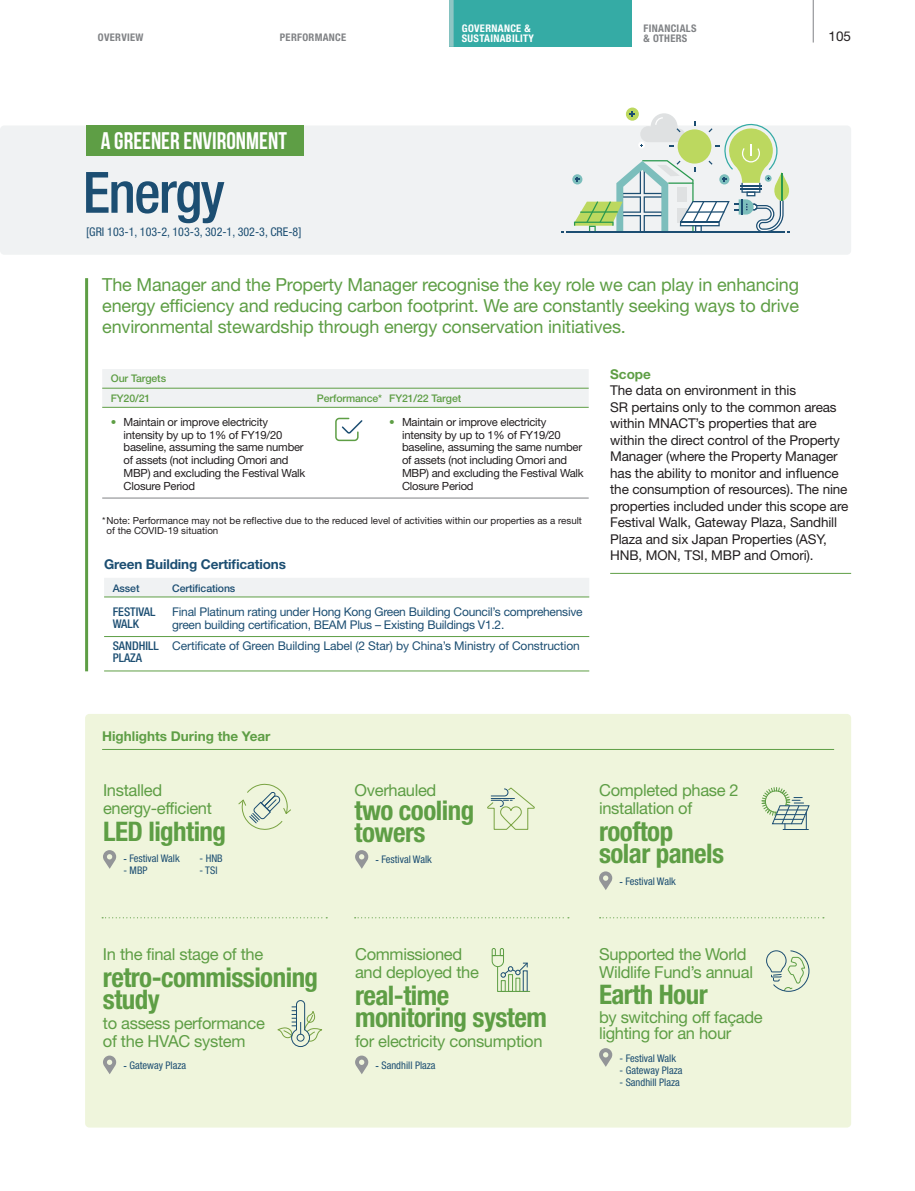
<style>
.page{position:relative;width:915px;height:1191px;background:#fff}
.page>*{position:absolute;margin:0;border:0;box-sizing:border-box;transform-origin:0 0}
.t1{font:500 condensed 57px "Helvetica Neue LT Std";letter-spacing:-.03em;color:#1c4e72}
.t2{font:700 condensed 27px/22.5px "Helvetica Neue LT Std";letter-spacing:-.02em;color:#5e9e45}
.t3{font:700 24px "Bebas Neue";color:#fff}
.t4{font:18px/21px "Helvetica Neue LT Std";letter-spacing:-.01em;color:#5e9e45;text-align:justify}
.t5{font:16.5px/18px "Helvetica Neue LT Std";letter-spacing:-.02em;color:#5e9e45}
.t6{font:13.5px/16.5px "Helvetica Neue LT Std";letter-spacing:-.01em;color:#231f20}
.t7{font:700 13.5px "Helvetica Neue LT Std";color:#5e9e45}
.t8{font:700 13.5px "Helvetica Neue LT Std";letter-spacing:-.01em;color:#1c4e72}
.t9{font:12px/13.5px "Helvetica Neue LT Std";letter-spacing:-.02em;color:#1c4e72}
.t10{font:condensed 12px "Helvetica Neue LT Std";color:#1c4e72}
.t11{font:500 condensed 12px/12px "Helvetica Neue LT Std";color:#1c4e72}
.t12{font:11.25px/12.8px "Helvetica Neue LT Std";letter-spacing:-.02em;color:#231f20}
.t13{font:condensed 10.5px "Helvetica Neue LT Std";color:#1c4e72}
.t14{font:500 10.5px/20.2px "Helvetica Neue LT Std";letter-spacing:-.01em;color:#5e9e45}
.t15{font:700 condensed 10.5px/9.8px "Helvetica Neue LT Std";letter-spacing:.03em;color:#808285}
.t16{font:700 condensed 10.5px/9.8px "Helvetica Neue LT Std";letter-spacing:.03em;color:#fff}
.t17{font:500 10.5px "Helvetica Neue LT Std";letter-spacing:-.01em;color:#1c4e72}
.t18{font:9.75px/10.5px "Helvetica Neue LT Std";color:#231f20}
.s1{color:#5e9e45}
.s2{font-weight:500;font-stretch:normal;font-size:9px}
</style>
<div class="page">
<hr style="left:610px;top:573px;width:240px;height:1px;background:#5e9e45">
<div style="left:104px;top:578px;width:485px;height:18px;background:#f0f2f3"></div>
<hr style="left:104px;top:596px;width:485px;height:1px;background:#5e9e45">
<hr style="left:104px;top:636px;width:485px;height:1px;background:#5e9e45">
<hr style="left:104px;top:670px;width:485px;height:1px;background:#5e9e45">
<hr style="left:85px;top:278px;width:3px;height:393px;background:#5e9e45">
<div style="left:102px;top:369px;width:486px;height:38px;background:#f0f2f3"></div>
<hr style="left:102px;top:388px;width:486px;height:1px;background:#5e9e45">
<hr style="left:102px;top:407px;width:486px;height:1px;background:#5e9e45">
<hr style="left:102px;top:498px;width:486px;height:1px;background:#808285">
<svg style="left:335px;top:417px;width:28px;height:25px"></svg>
<div style="left:0;top:125px;width:850px;height:130px;background:#f0f2f3;border-radius:4px"></div>
<div style="left:625px;top:108px;width:13px;height:13px;background:#bcd85f;border-radius:50%"></div>
<svg style="left:573px;top:111px;width:216px;height:122px"></svg>
<hr style="left:566px;top:231px;width:218px;height:2px;background:#1c4e72">
<div style="left:86px;top:125px;width:217px;height:31px;background:#5e9e45"></div>
<div style="left:85px;top:714px;width:765px;height:413px;background:#eff5dc;border-radius:4px"></div>
<hr style="left:102px;top:749px;width:731px;height:1px;background:#5e9e45">
<svg style="left:355px;top:850px;width:13px;height:19px"></svg>
<svg style="left:487px;top:787px;width:48px;height:43px"></svg>
<svg style="left:599px;top:871px;width:13px;height:19px"></svg>
<svg style="left:761px;top:787px;width:48px;height:43px"></svg>
<svg style="left:355px;top:1055px;width:13px;height:19px"></svg>
<svg style="left:491px;top:948px;width:39px;height:44px"></svg>
<svg style="left:102px;top:917px;width:225px;height:1px"></svg>
<svg style="left:354px;top:917px;width:214px;height:1px"></svg>
<svg style="left:599px;top:917px;width:224px;height:1px"></svg>
<svg style="left:103px;top:1055px;width:13px;height:19px"></svg>
<svg style="left:277px;top:1000px;width:45px;height:47px"></svg>
<svg style="left:599px;top:1048px;width:13px;height:18px"></svg>
<svg style="left:766px;top:950px;width:43px;height:42px"></svg>
<svg style="left:103px;top:850px;width:13px;height:19px"></svg>
<svg style="left:238px;top:783px;width:53px;height:47px"></svg>
<div style="left:449px;top:0;width:182px;height:47px;background:#35aba5"></div>
<hr style="left:812px;top:0;width:1px;height:43px;background:#808285">
<hr style="left:449px;top:0;width:4px;height:47px;background:#8fc6c4">
<p class="t16" style="left:461px;top:24px;width:74px">GOVERNANCE &amp;<br>SUSTAINABILITY</p>
<p class="t15" style="left:643px;top:24px;width:54px">FINANCIALS &amp; OTHERS</p>
<p class="t15" style="left:98px;top:34px;width:47px">OVERVIEW</p>
<p class="t15" style="left:280px;top:34px;width:68px">PERFORMANCE</p>
<p class="t6" style="left:828px;top:29px;width:24px">105</p>
<h3 class="t3" style="left:101px;top:126px;width:187px">A GREENER ENVIRONMENT</h3>
<h1 class="t1" style="left:83px;top:172px;width:143px">Energy</h1>
<p class="t10" style="left:86px;top:227px;width:217px">[GRI 103-1, 103-2, 103-3, 302-1, 302-3, CRE-8]</p>
<p class="t4" style="left:102px;top:277px;width:698px">The Manager and the Property Manager recognise the key role we can play in enhancing energy efficiency and reducing carbon footprint. We are constantly seeking ways to drive environmental stewardship through energy conservation initiatives.</p>
<p class="t14" style="left:111px;top:369px;width:57px">Our Targets<br>FY20/21</p>
<p class="t7" style="left:610px;top:369px;width:42px">Scope</p>
<p class="t6" style="left:610px;top:384px;width:240px">The data on environment in this<br>SR pertains only to the common areas within MNACT’s properties that are within the direct control of the Property Manager (where the Property Manager has the ability to monitor and influence the consumption of resources). The nine properties included under this scope are Festival Walk, Gateway Plaza, Sandhill Plaza and six Japan Properties (ASY, HNB, MON, TSI, MBP and Omori).</p>
<p class="t14" style="left:317px;top:390px;width:146px">Performance* FY21/22 Target</p>
<p class="t12" style="left:123px;top:417px;width:183px;text-indent:-13px"><span class="s1">•</span> Maintain or improve electricity intensity by up to 1% of FY19/20 baseline, assuming the same number of assets (not including Omori and<br>MBP) and excluding the Festival Walk<br>Closure Period</p>
<p class="t12" style="left:402px;top:417px;width:183px;text-indent:-13px"><span class="s1">•</span> Maintain or improve electricity intensity by up to 1% of FY19/20 baseline, assuming the same number of assets (not including Omori and<br>MBP) and excluding the Festival Walk<br>Closure Period</p>
<p class="t18" style="left:106px;top:516px;width:477px;text-indent:-4px">* Note: Performance may not be reflective due to the reduced level of activities within our properties as a result of the COVID-19 situation</p>
<p class="t8" style="left:104px;top:559px;width:183px">Green Building Certifications</p>
<p class="t17" style="left:113px;top:584px;width:28px">Asset</p>
<p class="t17" style="left:172px;top:584px;width:65px">Certifications</p>
<p class="t11" style="left:113px;top:607px;width:44px">FESTIVAL<br>WALK</p>
<p class="t9" style="left:172px;top:606px;width:412px">Final Platinum rating under Hong Kong Green Building Council’s comprehensive green building certification, BEAM Plus – Existing Buildings V1.2.</p>
<p class="t11" style="left:113px;top:641px;width:48px">SANDHILL<br>PLAZA</p>
<p class="t9" style="left:172px;top:640px;width:409px">Certificate of Green Building Label (2 Star) by China’s Ministry of Construction</p>
<p class="t7" style="left:102px;top:731px;width:170px">Highlights During the Year</p>
<p class="t5" style="left:103px;top:783px;width:110px">Installed energy-efficient</p>
<p class="t13" style="left:123px;top:854px;width:58px"><span class="s2">-</span> Festival Walk</p>
<p class="t13" style="left:123px;top:866px;width:26px">- MBP</p>
<h2 class="t2" style="left:103px;top:823px;width:124px">LED lighting</h2>
<p class="t13" style="left:199px;top:854px;width:25px">- HNB</p>
<p class="t13" style="left:199px;top:866px;width:20px">- TSI</p>
<p class="t5" style="left:354px;top:783px;width:83px">Overhauled</p>
<h2 class="t2" style="left:354px;top:802px;width:121px">two cooling towers</h2>
<p class="t13" style="left:375px;top:855px;width:58px"><span class="s2">-</span> Festival Walk</p>
<p class="t5" style="left:599px;top:783px;width:141px">Completed phase 2 installation of</p>
<h2 class="t2" style="left:599px;top:823px;width:126px">rooftop solar panels</h2>
<p class="t13" style="left:619px;top:878px;width:58px"><span class="s2">-</span> Festival Walk</p>
<p class="t5" style="left:103px;top:947px;width:162px">In the final stage of the</p>
<h2 class="t2" style="left:103px;top:969px;width:216px">retro-commissioning study</h2>
<p class="t5" style="left:103px;top:1015px;width:163px">to assess performance of the HVAC system</p>
<p class="t5" style="left:355px;top:947px;width:125px">Commissioned and deployed the</p>
<h2 class="t2" style="left:355px;top:987px;width:193px">real-time monitoring system</h2>
<p class="t5" style="left:355px;top:1034px;width:189px">for electricity consumption</p>
<p class="t5" style="left:599px;top:947px;width:155px">Supported the World<br>Wildlife Fund’s annual</p>
<p class="t5" style="left:599px;top:1010px;width:165px;line-height:16.5px">by switching off façade lighting for an hour</p>
<h2 class="t2" style="left:599px;top:986px;width:110px">Earth Hour</h2>
<p class="t13" style="left:123px;top:1062px;width:64px"><span class="s2">-</span> Gateway Plaza</p>
<p class="t13" style="left:375px;top:1062px;width:62px"><span class="s2">-</span> Sandhill Plaza</p>
<p class="t13" style="left:619px;top:1054px;width:58px">- Festival Walk</p>
<p class="t13" style="left:619px;top:1066px;width:64px">- Gateway Plaza</p>
<p class="t13" style="left:619px;top:1078px;width:62px">- Sandhill Plaza</p>
</div>
